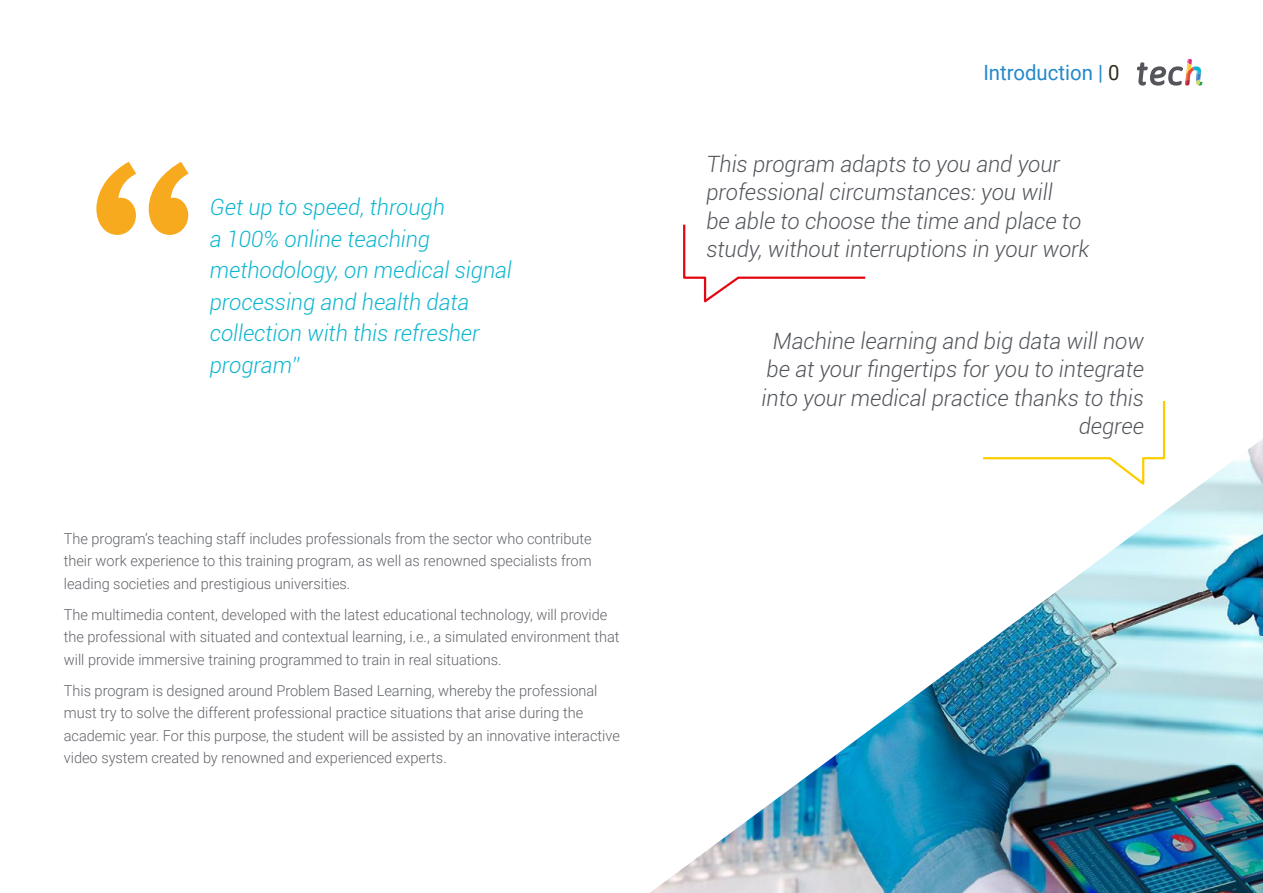
<style>
.page{position:relative;width:1263px;height:893px;background:#fff}
.page>*{position:absolute;margin:0;border:0;box-sizing:border-box;transform-origin:0 0}
.t1{font:italic 300 22.5px/28.5px "Roboto";color:#52555b;text-align:right}
.t2{font:italic 300 22.5px/31.5px "Roboto";color:#0fb6cf}
.t3{font:21px "Roboto";color:#2488c9}
.t4{font:300 15px/22.5px "Roboto";color:#61646a}
.s1{color:#312e20}
</style>
<div class="page">
<svg style="left:96px;top:162px;width:93px;height:73px"></svg>
<svg style="left:1137px;top:59px;width:65px;height:27px"></svg>
<svg style="left:1162px;top:400px;width:4px;height:38px"></svg>
<svg style="left:683px;top:224px;width:183px;height:79px"></svg>
<img style="left:650px;top:438px;width:613px;height:455px">
<h1 class="t2" style="left:210px;top:191px;width:304px">Get up to speed, through<br>a 100% online teaching methodology, on medical signal processing and health data collection with this refresher program”</h1>
<p class="t4" style="left:64px;top:526px;width:529px;text-align:justify">The program’s teaching staff includes professionals from the sector who contribute their work experience to this training program, as well as renowned specialists from leading societies and prestigious universities.</p>
<p class="t4" style="left:64px;top:602px;width:557px">The multimedia content, developed with the latest educational technology, will provide the professional with situated and contextual learning, i.e., a simulated environment that will provide immersive training programmed to train in real situations.</p>
<p class="t4" style="left:64px;top:678px;width:558px">This program is designed around Problem Based Learning, whereby the professional must try to solve the different professional practice situations that arise during the academic year. For this purpose, the student will be assisted by an innovative interactive video system created by renowned and experienced experts.</p>
<h2 class="t3" style="left:983px;top:57px;width:138px">Introduction | <span class="s1">0</span></h2>
<h1 class="t1" style="left:706px;top:149px;width:384px;text-align:left">This program adapts to you and your professional circumstances: you will<br>be able to choose the time and place to study, without interruptions in your work</h1>
<h1 class="t1" style="left:761px;top:326px;width:384px">Machine learning and big data will now be at your fingertips for you to integrate into your medical practice thanks to this degree</h1>
</div>
